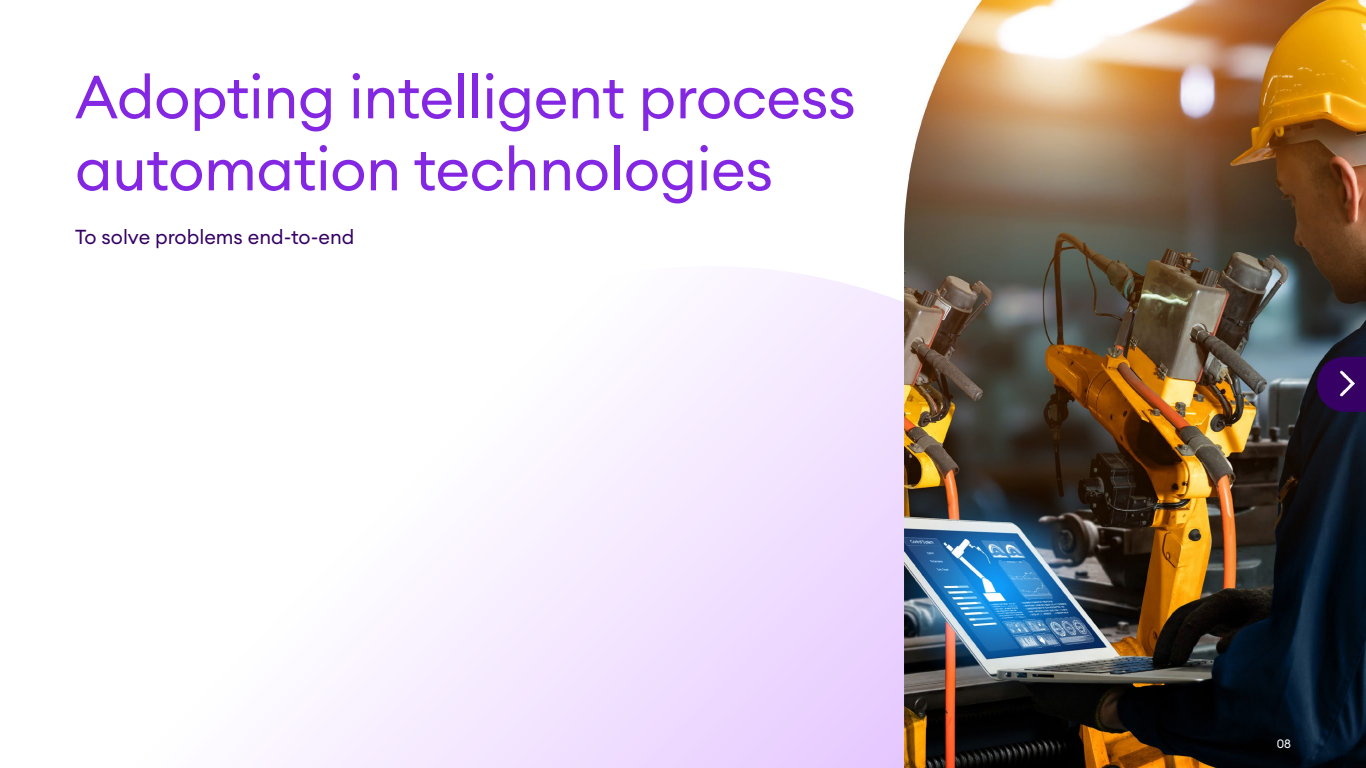
<style>
.page{position:relative;width:1366px;height:768px;background:#fff}
.page>*{position:absolute;margin:0;border:0;box-sizing:border-box;transform-origin:0 0}
.t1{font:60px/72px "Euclid Circular A";letter-spacing:-.01em;color:#8427e2}
.t2{font:20px "Euclid Circular A";color:#360065}
.t3{font:12px "Euclid Circular A";color:#fff}
</style>
<div class="page">
<svg style="left:267px;top:268px;width:637px;height:500px"></svg>
<img style="left:904px;top:0;width:462px;height:768px">
<p class="t1" style="left:75px;top:60px;width:782px">Adopting intelligent process automation technologies</p>
<p class="t2" style="left:75px;top:224px;width:281px">To solve problems end-to-end</p>
<p class="t3" style="left:1277px;top:736px;width:16px">08</p>
</div>
